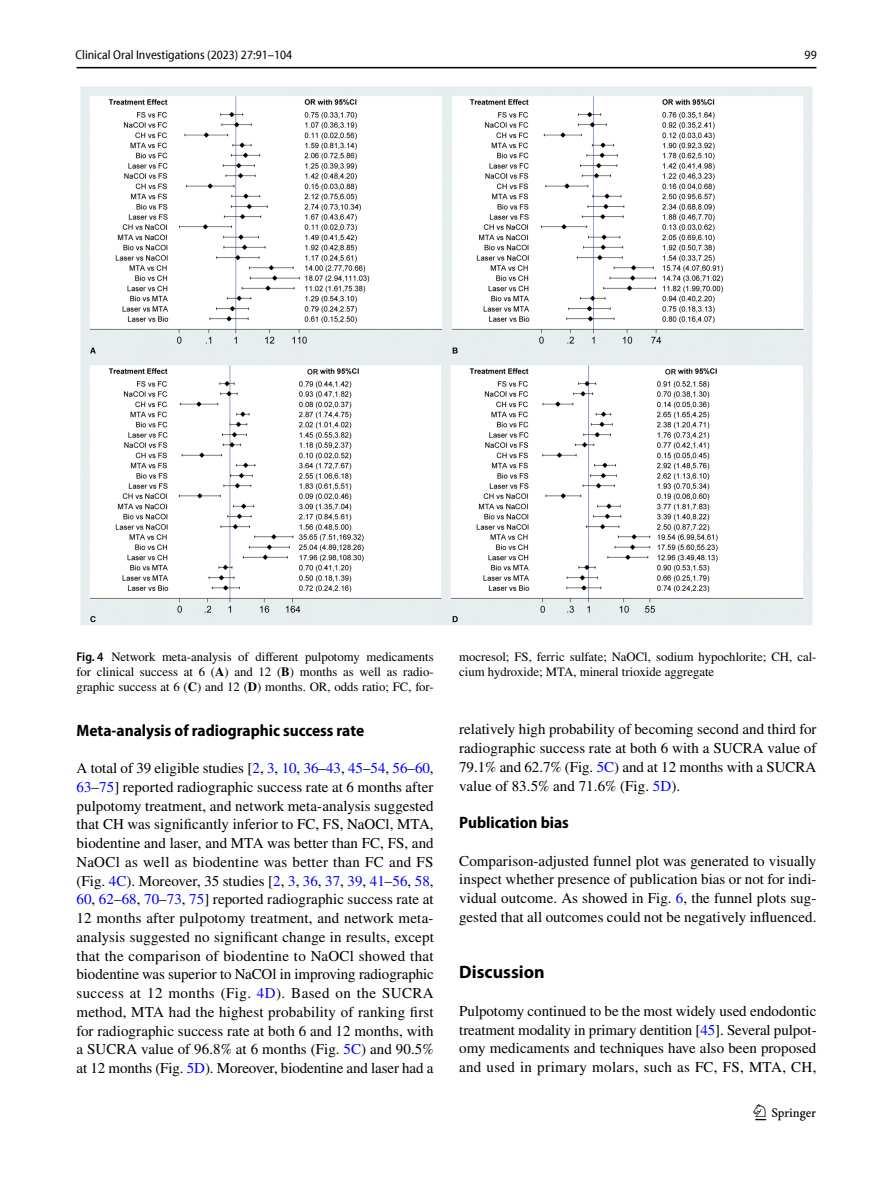
<style>
.page{position:relative;width:893px;height:1187px;background:#fff}
.page>*{position:absolute;margin:0;border:0;box-sizing:border-box;transform-origin:0 0}
.t1{font:22.5px "Springnew Regular 3";color:#000}
.t2{font:700 18px "Myriad Pro";color:#000}
.t3{font:700 semi-condensed 16.5px "Myriad Pro";color:#000}
.t4{font:15px/18.8px "STIX";letter-spacing:.005em;color:#000;text-align:justify}
.t5{font:12.75px/15px "STIX";color:#000;text-align:justify}
.t6{font:semi-condensed 12.75px "Myriad Pro Unic";color:#000}
.s1{font-family:"Myriad Pro";font-weight:600;font-stretch:semi-condensed}
.s2{font-weight:700}
.s3{color:#00f}
</style>
<div class="page">
<hr style="left:77px;top:67px;width:739px;height:1px;background:#000">
<img style="left:81px;top:87px;width:731px;height:539px">
<p class="t6" style="left:76px;top:50px;width:218px">Clinical Oral Investigations (2023) 27:91–104</p>
<p class="t6" style="left:805px;top:50px;width:14px">99</p>
<p class="t5" style="left:77px;top:650px;width:359px"><span class="s1">Fig. 4</span> Network meta-analysis of different pulpotomy medicaments for clinical success at 6 (<span class="s2">A</span>) and 12 (<span class="s2">B</span>) months as well as radio&shy;graphic success at 6 (<span class="s2">C</span>) and 12 (<span class="s2">D</span>) months. OR, odds ratio; FC, for-</p>
<p class="t5" style="left:459px;top:650px;width:359px">mocresol; FS, ferric sulfate; NaOCl, sodium hypochlorite; CH, cal&shy;cium hydroxide; MTA, mineral trioxide aggregate</p>
<p class="t3" style="left:77px;top:720px;width:289px">Meta‑analysis of radiographic success rate</p>
<p class="t4" style="left:76px;top:759px;width:359px">A total of 39 eligible studies [<span class="s3">2</span>, <span class="s3">3</span>, <span class="s3">10</span>, <span class="s3">36</span>–<span class="s3">43</span>, <span class="s3">45</span>–<span class="s3">54</span>, <span class="s3">56</span>–<span class="s3">60</span>, <span class="s3">63</span>–<span class="s3">75</span>] reported radiographic success rate at 6 months after pulpotomy treatment, and network meta-analysis suggested that CH was significantly inferior to FC, FS, NaOCl, MTA, biodentine and laser, and MTA was better than FC, FS, and NaOCl as well as biodentine was better than FC and FS (Fig. <span class="s3">4C</span>). Moreover, 35 studies [<span class="s3">2</span>, <span class="s3">3</span>, <span class="s3">36</span>, <span class="s3">37</span>, <span class="s3">39</span>, <span class="s3">41</span>–<span class="s3">56</span>, <span class="s3">58</span>, <span class="s3">60</span>, <span class="s3">62</span>–<span class="s3">68</span>, <span class="s3">70</span>–<span class="s3">73</span>, <span class="s3">75</span>] reported radiographic success rate at 12 months after pulpotomy treatment, and network meta&shy;analysis suggested no significant change in results, except that the comparison of biodentine to NaOCl showed that biodentine was superior to NaCOl in improving radiographic success at 12 months (Fig. <span class="s3">4D</span>). Based on the SUCRA method, MTA had the highest probability of ranking first for radiographic success rate at both 6 and 12 months, with a SUCRA value of 96.8% at 6 months (Fig. <span class="s3">5C</span>) and 90.5% at 12 months (Fig. <span class="s3">5D</span>). Moreover, biodentine and laser had a</p>
<p class="t4" style="left:459px;top:721px;width:359px">relatively high probability of becoming second and third for radiographic success rate at both 6 with a SUCRA value of 79.1% and 62.7% (Fig. <span class="s3">5C</span>) and at 12 months with a SUCRA value of 83.5% and 71.6% (Fig. <span class="s3">5D</span>).</p>
<p class="t3" style="left:459px;top:813px;width:111px">Publication bias</p>
<p class="t4" style="left:459px;top:852px;width:359px">Comparison-adjusted funnel plot was generated to visually inspect whether presence of publication bias or not for indi&shy;vidual outcome. As showed in Fig. <span class="s3">6</span>, the funnel plots sug&shy;gested that all outcomes could not be negatively influenced.</p>
<p class="t2" style="left:459px;top:960px;width:87px">Discussion</p>
<p class="t4" style="left:459px;top:1002px;width:359px">Pulpotomy continued to be the most widely used endodontic treatment modality in primary dentition [<span class="s3">45</span>]. Several pulpot&shy;omy medicaments and techniques have also been proposed and used in primary molars, such as FC, FS, MTA, CH,</p>
<h1 class="t1" style="left:755px;top:1104px;width:62px">1 3</h1>
</div>
